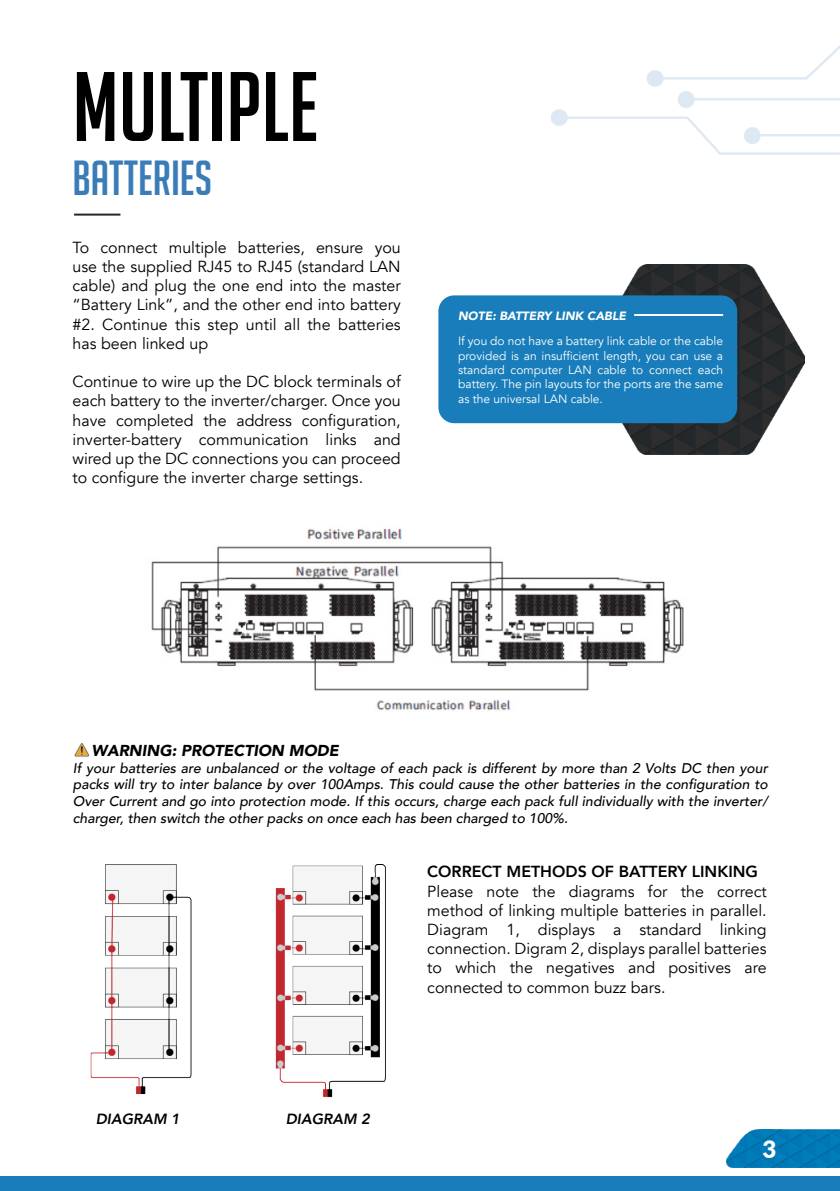
<style>
.page{position:relative;width:840px;height:1191px;background:#fff}
.page>*{position:absolute;margin:0;border:0;box-sizing:border-box;transform-origin:0 0}
.t1{font:96px "Big Noodle Titling";color:#000}
.t2{font:48px "Big Noodle Titling";color:#3a7cb7}
.t3{font:900 24px "Lato";color:#fff}
.t4{font:16px/19.2px "Avenir";color:#000;text-align:justify}
.t5{font:800 16px "Avenir";color:#000}
.t6{font:italic 900 15.8px "Avenir";color:#000}
.t7{font:italic 800 14.8px "Avenir";color:#000}
.t8{font:italic 500 14px/16.8px "Avenir";color:#000;text-align:justify}
.t9{font:12px/14.4px "Avenir";color:#fff;text-align:justify}
.t10{font:italic 900 12px "Avenir";color:#fff}
</style>
<div class="page">
<div style="left:0;top:1176px;width:839px;height:15px;background:#187dba"></div>
<img style="left:726px;top:1129px;width:113px;height:38px">
<hr style="left:74px;top:214px;width:46px;height:2px;background:#222729">
<img style="left:151px;top:527px;width:533px;height:184px">
<img style="left:90px;top:864px;width:296px;height:233px">
<img style="left:587px;top:264px;width:216px;height:190px">
<div style="left:438px;top:295px;width:298px;height:128px;background:#187dba;border-radius:16px"></div>
<hr style="left:633px;top:314px;width:89px;height:2px;background:#fff">
<img style="left:74px;top:743px;width:15px;height:14px">
<img style="left:551px;top:46px;width:288px;height:109px">
<h1 class="t1" style="left:72px;top:55px;width:247px">MULTIPLE</h1>
<h2 class="t2" style="left:72px;top:152px;width:141px">BATTERIES</h2>
<p class="t4" style="left:72px;top:238px;width:329px">To connect multiple batteries, ensure you use the supplied RJ45 to RJ45 (standard LAN cable) and plug the one end into the master “Battery Link”, and the other end into battery #2. Continue this step until all the batteries has been linked up</p>
<p class="t4" style="left:72px;top:372px;width:329px">Continue to wire up the DC block terminals of each battery to the inverter/charger. Once you have completed the address configuration, inverter-battery communication links and wired up the DC connections you can proceed to configure the inverter charge settings.</p>
<p class="t10" style="left:458px;top:305px;width:169px">NOTE: BATTERY LINK CABLE</p>
<p class="t9" style="left:458px;top:334px;width:266px">If you do not have a battery link cable or the cable provided is an insufficient length, you can use a standard computer LAN cable to connect each battery. The pin layouts for the ports are the same as the universal LAN cable.</p>
<p class="t6" style="left:91px;top:737px;width:249px">WARNING: PROTECTION MODE</p>
<p class="t8" style="left:73px;top:759px;width:696px">If your batteries are unbalanced or the voltage of each pack is different by more than 2 Volts DC then your packs will try to inter balance by over 100Amps. This could cause the other batteries in the configuration to Over Current and go into protection mode. If this occurs, charge each pack full individually with the inverter/ charger, then switch the other packs on once each has been charged to 100%.</p>
<p class="t7" style="left:96px;top:1110px;width:85px">DIAGRAM 1</p>
<p class="t7" style="left:285px;top:1110px;width:85px">DIAGRAM 2</p>
<p class="t5" style="left:427px;top:859px;width:332px">CORRECT METHODS OF BATTERY LINKING</p>
<p class="t4" style="left:427px;top:882px;width:341px">Please note the diagrams for the correct method of linking multiple batteries in parallel.<br>Diagram 1, displays a standard linking connection. Digram 2, displays parallel batteries to which the negatives and positives are connected to common buzz bars.</p>
<h3 class="t3" style="left:762px;top:1131px;width:15px">3</h3>
</div>
